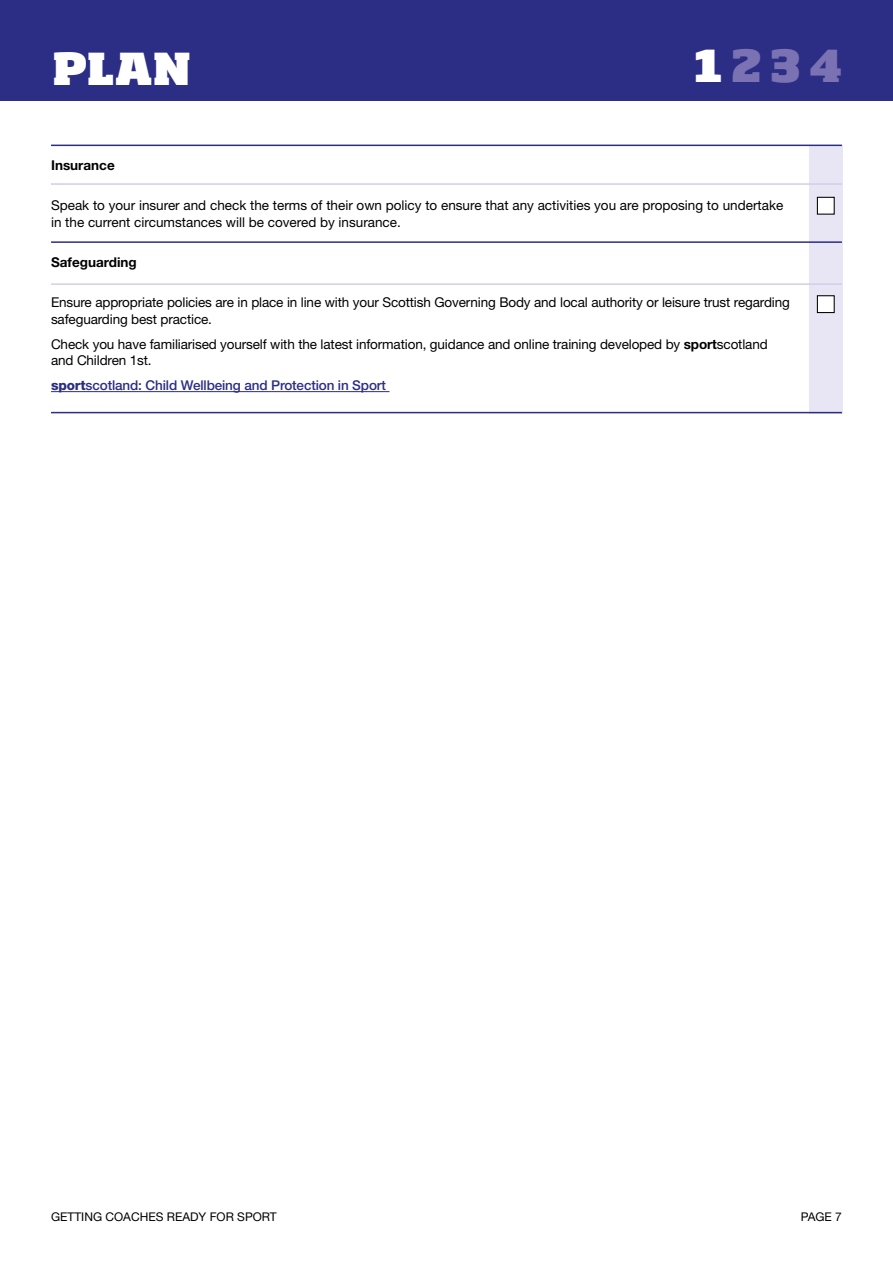
<style>
.page{position:relative;width:893px;height:1263px;background:#fff}
.page>*{position:absolute;margin:0;border:0;box-sizing:border-box;transform-origin:0 0}
.t1{font:800 43.5px "Soho Std";color:#fff}
.t2{font:800 43.5px "Soho Std";color:#7a72b2}
.tablecopy{font:13.5px/16.5px "Helvetica Neue";letter-spacing:-.01em;color:#000}
.tablecopy-2{font:500 13.5px "Helvetica Neue";letter-spacing:-.01em;color:#2c2d84}
.tablecopy-3{font:700 13.5px "Helvetica Neue";color:#000}
.t3{font:12px "Helvetica Neue";color:#000}
.s1{color:#fff}
.s2{font-weight:700}
.s3{font-weight:800}
</style>
<div class="page">
<div style="left:1px;top:1px;width:891px;height:99px;background:#2c2d84"></div>
<div style="left:0;top:0;width:893px;height:101px;border:2px solid #2c2d84"></div>
<div style="left:809px;top:145px;width:33px;height:268px;background:#e8e6f4"></div>
<div style="left:817px;top:197px;width:17px;height:17px;background:#fff"></div>
<div style="left:817px;top:197px;width:18px;height:18px;border:1px solid #000"></div>
<div style="left:817px;top:296px;width:17px;height:17px;background:#fff"></div>
<div style="left:817px;top:295px;width:18px;height:18px;border:1px solid #000"></div>
<hr style="left:51px;top:391px;width:338px;height:1px;background:#2c2d84">
<hr style="left:51px;top:145px;width:791px;height:1px;background:#2c2d84">
<hr style="left:51px;top:412px;width:791px;height:1px;background:#2c2d84">
<hr style="left:51px;top:241px;width:791px;height:2px;background:#2c2d84">
<hr style="left:51px;top:183px;width:791px;height:2px;background:#d1cee8">
<hr style="left:51px;top:283px;width:791px;height:2px;background:#d1cee8">
<p class="t1" style="left:53px;top:40px;width:139px">PLAN</p>
<p class="t2" style="left:694px;top:37px;width:149px"><span class="s1">1</span> 2 3 4</p>
<p class="tablecopy-3" style="left:51px;top:157px;width:65px">Insurance</p>
<p class="tablecopy" style="left:51px;top:197px;width:734px">Speak to your insurer and check the terms of their own policy to ensure that any activities you are proposing to undertake in the current circumstances will be covered by insurance.</p>
<p class="tablecopy-3" style="left:51px;top:254px;width:87px">Safeguarding</p>
<p class="tablecopy" style="left:51px;top:294px;width:740px">Ensure appropriate policies are in place in line with your Scottish Governing Body and local authority or leisure trust regarding safeguarding best practice.</p>
<p class="tablecopy" style="left:51px;top:335px;width:718px">Check you have familiarised yourself with the latest information, guidance and online training developed by <span class="s2">sport</span>scotland and Children 1st.</p>
<p class="tablecopy-2" style="left:51px;top:377px;width:336px"><span class="s3">sport</span>scotland: Child Wellbeing and Protection in Sport</p>
<p class="t3" style="left:51px;top:1210px;width:227px">GETTING COACHES READY FOR SPORT</p>
<p class="t3" style="left:801px;top:1210px;width:43px">PAGE 7</p>
</div>
